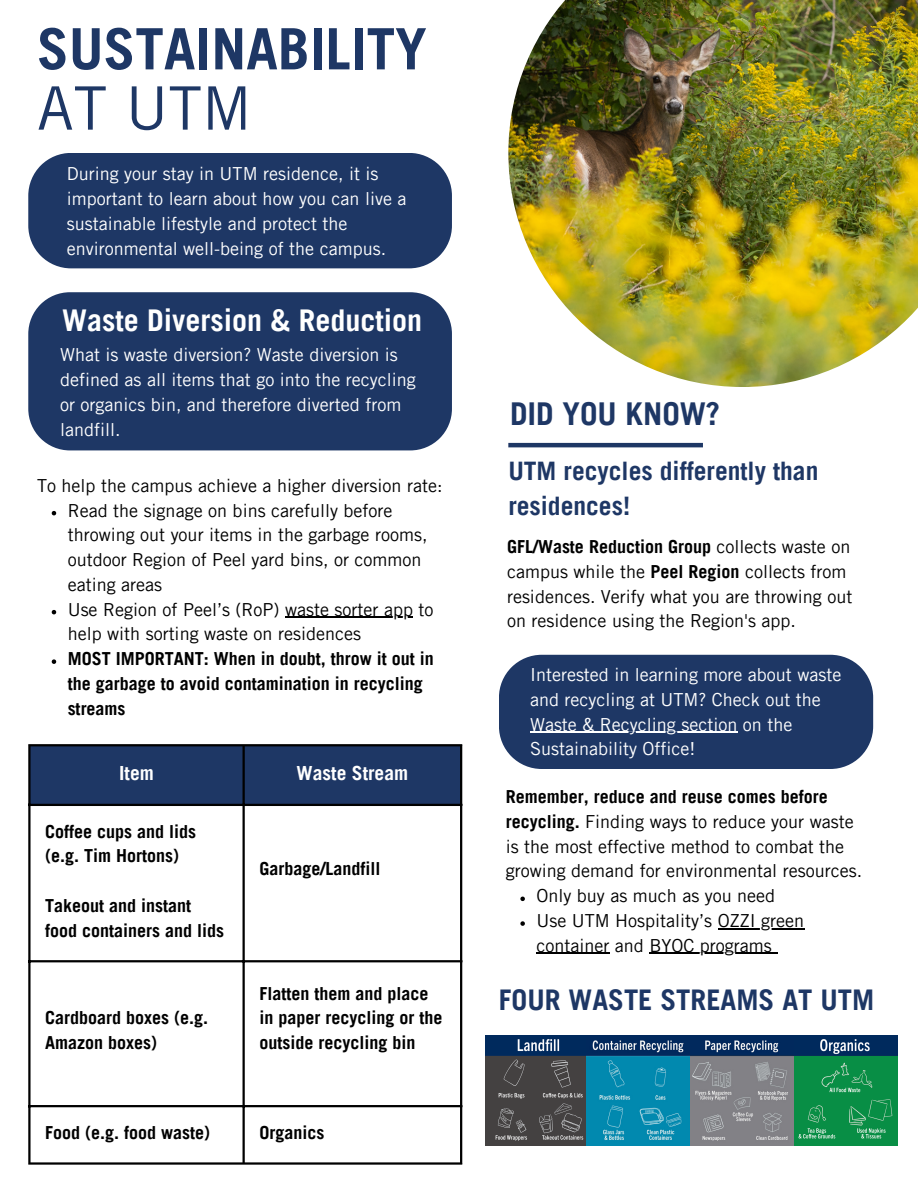
<style>
.page{position:relative;width:918px;height:1188px;background:#fff}
.page>*{position:absolute;margin:0;border:0;box-sizing:border-box;transform-origin:0 0}
.t1{font:60px "Trade Gothic LT Pro";color:#1e3765}
.t2{font:700 57px "Trade Gothic LT Pro";color:#1e3765}
.t3{font:700 31.5px "Trade Gothic LT Pro";color:#1e3765}
.t4{font:700 30px "Trade Gothic LT Pro";color:#fff}
.t5{font:700 28.5px "Trade Gothic LT Pro";color:#1e3765}
.t6{font:700 25.5px/34.8px "Trade Gothic LT Pro";color:#1e3765}
.t7{font:700 19.5px "Trade Gothic LT Pro";color:#fff}
.t8{font:18px/24.8px "Trade Gothic LT Pro";color:#000}
.t9{font:18px/24.8px "Trade Gothic LT Pro";color:#fff}
.t10{font:700 18px/24.8px "Trade Gothic LT Pro";color:#000}
.s1{font-weight:700}
</style>
<div class="page">
<div style="left:28px;top:292px;width:424px;height:158px;background:#1e3765"></div>
<img style="left:508px;top:0;width:410px;height:387px">
<hr style="left:508px;top:443px;width:195px;height:4px;background:#1e3765">
<div style="left:28px;top:153px;width:424px;height:115px;background:#1e3765"></div>
<div style="left:31px;top:746px;width:429px;height:58px;background:#1e3765"></div>
<hr style="left:28px;top:746px;width:3px;height:416px;background:#000">
<hr style="left:243px;top:746px;width:2px;height:416px;background:#000">
<hr style="left:460px;top:746px;width:2px;height:416px;background:#000">
<hr style="left:28px;top:744px;width:434px;height:2px;background:#000">
<hr style="left:28px;top:804px;width:434px;height:2px;background:#000">
<hr style="left:28px;top:960px;width:434px;height:2px;background:#000">
<hr style="left:28px;top:1105px;width:434px;height:2px;background:#000">
<hr style="left:28px;top:1162px;width:434px;height:3px;background:#000">
<div style="left:499px;top:655px;width:374px;height:114px;background:#1e3765"></div>
<img style="left:591px;top:1035px;width:306px;height:111px">
<img style="left:485px;top:1035px;width:106px;height:111px">
<svg style="left:520px;top:897px;width:5px;height:4px"></svg>
<svg style="left:520px;top:921px;width:5px;height:5px"></svg>
<hr style="left:718px;top:928px;width:86px;height:1px;background:#000">
<hr style="left:536px;top:953px;width:73px;height:1px;background:#000">
<hr style="left:649px;top:953px;width:123px;height:1px;background:#000">
<svg style="left:52px;top:511px;width:4px;height:4px"></svg>
<svg style="left:52px;top:610px;width:4px;height:4px"></svg>
<hr style="left:285px;top:617px;width:128px;height:1px;background:#000">
<svg style="left:52px;top:659px;width:4px;height:5px"></svg>
<hr style="left:530px;top:732px;width:207px;height:1px;background:#fff">
<p class="t2" style="left:37px;top:28px;width:391px">SUSTAINABILITY</p>
<p class="t1" style="left:37px;top:86px;width:216px">AT UTM</p>
<p class="t9" style="left:67px;top:164px;width:341px">During your stay in UTM residence, it is important to learn about how you can live a sustainable lifestyle and protect the environmental well-being of the campus.</p>
<p class="t4" style="left:62px;top:309px;width:361px">Waste Diversion &amp; Reduction</p>
<p class="t9" style="left:60px;top:345px;width:357px">What is waste diversion? Waste diversion is defined as all items that go into the recycling or organics bin, and therefore diverted from landfill.</p>
<p class="t8" style="left:37px;top:475px;width:407px">To help the campus achieve a higher diversion rate:</p>
<p class="t8" style="left:68px;top:500px;width:361px">Read the signage on bins carefully before throwing out your items in the garbage rooms, outdoor Region of Peel yard bins, or common eating areas</p>
<p class="t8" style="left:68px;top:599px;width:367px">Use Region of Peel’s (RoP) waste sorter app to help with sorting waste on residences</p>
<p class="t10" style="left:68px;top:649px;width:368px">MOST IMPORTANT: When in doubt, throw it out in the garbage to avoid contamination in recycling streams</p>
<p class="t7" style="left:119px;top:766px;width:36px">Item</p>
<p class="t7" style="left:297px;top:766px;width:113px">Waste Stream</p>
<p class="t10" style="left:45px;top:821px;width:153px">Coffee cups and lids (e.g. Tim Hortons)</p>
<p class="t10" style="left:45px;top:895px;width:181px">Takeout and instant food containers and lids</p>
<p class="t10" style="left:45px;top:1008px;width:164px">Cardboard boxes (e.g.<br>Amazon boxes)</p>
<p class="t10" style="left:259px;top:858px;width:123px">Garbage/Landfill</p>
<p class="t10" style="left:259px;top:983px;width:185px">Flatten them and place in paper recycling or the outside recycling bin</p>
<p class="t10" style="left:45px;top:1122px;width:167px">Food (e.g. food waste)</p>
<p class="t10" style="left:259px;top:1122px;width:66px">Organics</p>
<p class="t3" style="left:510px;top:403px;width:212px">DID YOU KNOW?</p>
<p class="t6" style="left:508px;top:457px;width:312px">UTM recycles differently than residences!</p>
<p class="t8" style="left:507px;top:537px;width:347px"><span class="s1">GFL/Waste Reduction Group</span> collects waste on campus while the <span class="s1">Peel Region</span> collects from residences. Verify what you are throwing out on residence using the Region's app.</p>
<p class="t9" style="left:530px;top:665px;width:313px">Interested in learning more about waste and recycling at UTM? Check out the<br>Waste &amp; Recycling section on the<br>Sustainability Office!</p>
<p class="t8" style="left:506px;top:787px;width:358px"><span class="s1">Remember, reduce and reuse comes before recycling.</span> Finding ways to reduce your waste is the most effective method to combat the growing demand for environmental resources.</p>
<p class="t8" style="left:536px;top:886px;width:240px">Only buy as much as you need</p>
<p class="t8" style="left:536px;top:911px;width:269px">Use UTM Hospitality’s OZZI green container and BYOC programs</p>
<p class="t5" style="left:499px;top:989px;width:377px">FOUR WASTE STREAMS AT UTM</p>
</div>
